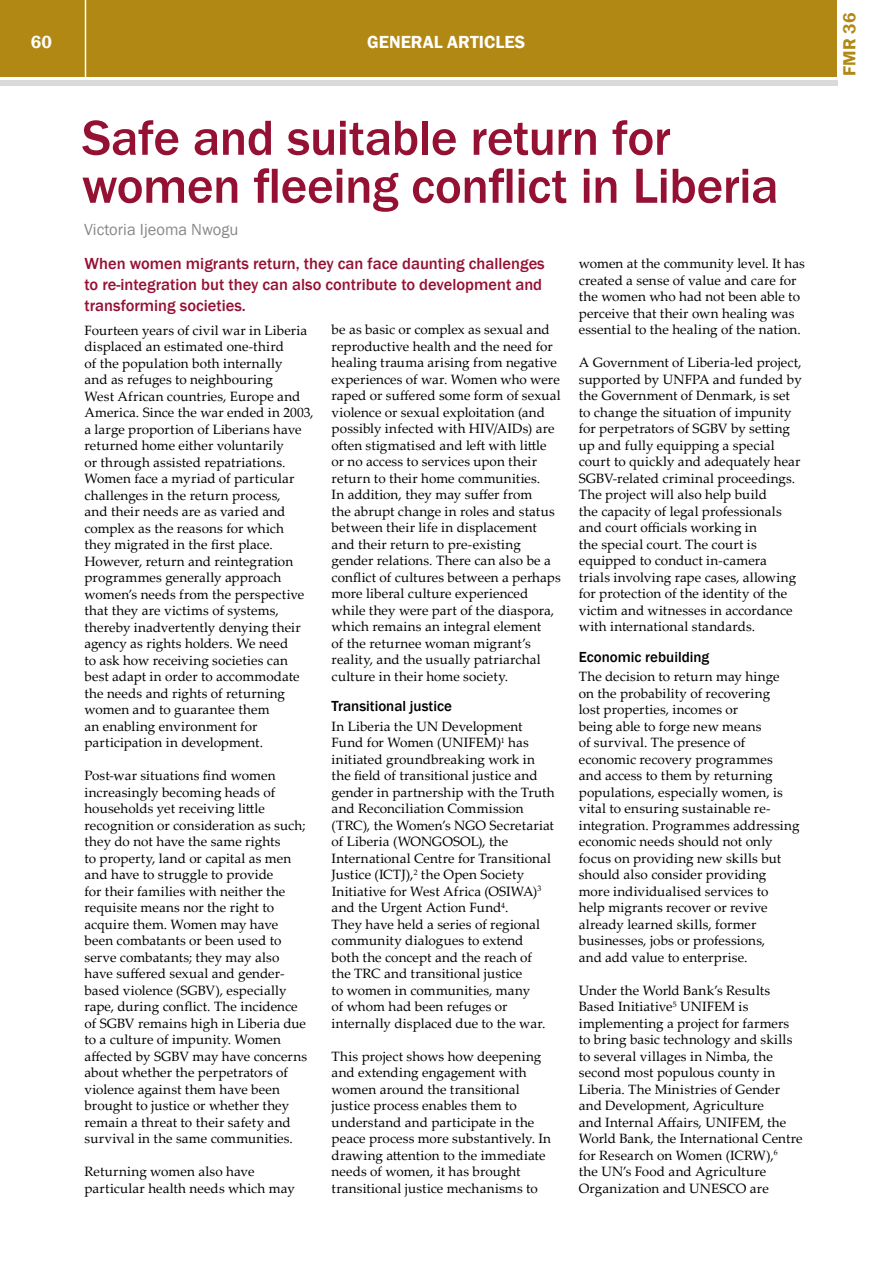
<style>
.page{position:relative;width:893px;height:1263px;background:#fff}
.page>*{position:absolute;margin:0;border:0;box-sizing:border-box;transform-origin:0 0}
.t1{font:500 51px/48px "Franklin Gothic";letter-spacing:-.01em;color:#951134}
.t2{font:600 18px "Franklin Gothic";color:#fff}
.t3{font:600 18px "Franklin Gothic";color:#b18813}
.t4{font:500 16.5px/21px "Franklin Gothic";color:#951134}
.t5{font:16.5px "Franklin Gothic";color:#87888a}
.t6{font:500 15px "Franklin Gothic";color:#000}
.t7{font:13.5px/16.5px "Palatino Linotype";letter-spacing:.005em;color:#000}
</style>
<div class="page">
<div style="left:0;top:0;width:836px;height:77px;background:#b18813"></div>
<div style="left:0;top:80px;width:837px;height:5px;background:#d9dadb"></div>
<hr style="left:85px;top:0;width:1px;height:78px;background:#fff">
<h2 class="t2" style="left:31px;top:31px;width:23px">60</h2>
<h2 class="t2" style="left:367px;top:31px;width:159px">GENERAL ARTICLES</h2>
<h1 class="t1" style="left:82px;top:114px;width:698px">Safe and suitable return for women fleeing conflict in Liberia</h1>
<p class="t5" style="left:84px;top:220px;width:156px">Victoria Ijeoma Nwogu</p>
<p class="t4" style="left:85px;top:253px;width:462px">When women migrants return, they can face daunting challenges to re-integration but they can also contribute to development and transforming societies.</p>
<p class="t7" style="left:85px;top:321px;width:231px">Fourteen years of civil war in Liberia displaced an estimated one-third<br>of the population both internally<br>and as refuges to neighbouring<br>West African countries, Europe and America. Since the war ended in 2003, a large proportion of Liberians have returned home either voluntarily<br>or through assisted repatriations.<br>Women face a myriad of particular challenges in the return process,<br>and their needs are as varied and complex as the reasons for which they migrated in the first place.<br>However, return and reintegration programmes generally approach women’s needs from the perspective that they are victims of systems, thereby inadvertently denying their agency as rights holders. We need<br>to ask how receiving societies can best adapt in order to accommodate the needs and rights of returning women and to guarantee them<br>an enabling environment for participation in development.</p>
<p class="t7" style="left:85px;top:767px;width:224px">Post-war situations find women increasingly becoming heads of households yet receiving little recognition or consideration as such; they do not have the same rights<br>to property, land or capital as men and have to struggle to provide<br>for their families with neither the requisite means nor the right to acquire them. Women may have been combatants or been used to serve combatants; they may also have suffered sexual and gender&shy;based violence (SGBV), especially rape, during conflict. The incidence of SGBV remains high in Liberia due to a culture of impunity. Women affected by SGBV may have concerns about whether the perpetrators of violence against them have been brought to justice or whether they remain a threat to their safety and survival in the same communities.</p>
<p class="t7" style="left:85px;top:1163px;width:212px">Returning women also have particular health needs which may</p>
<p class="t7" style="left:332px;top:321px;width:231px">be as basic or complex as sexual and reproductive health and the need for healing trauma arising from negative experiences of war. Women who were raped or suffered some form of sexual violence or sexual exploitation (and possibly infected with HIV/AIDs) are often stigmatised and left with little or no access to services upon their return to their home communities.<br>In addition, they may suffer from<br>the abrupt change in roles and status between their life in displacement and their return to pre-existing gender relations. There can also be a conflict of cultures between a perhaps more liberal culture experienced while they were part of the diaspora, which remains an integral element<br>of the returnee woman migrant’s reality, and the usually patriarchal culture in their home society.</p>
<p class="t6" style="left:332px;top:697px;width:122px">Transitional justice</p>
<p class="t7" style="left:332px;top:717px;width:225px">In Liberia the UN Development<br>Fund for Women (UNIFEM)<sup>1</sup> has initiated groundbreaking work in the field of transitional justice and gender in partnership with the Truth and Reconciliation Commission (TRC), the Women’s NGO Secretariat of Liberia (WONGOSOL), the<br>International Centre for Transitional<br>Justice (ICTJ),<sup>2</sup> the Open Society<br>Initiative for West Africa (OSIWA)<sup>3 </sup>and the Urgent Action Fund<sup>4</sup>.<br>They have held a series of regional community dialogues to extend<br>both the concept and the reach of<br>the TRC and transitional justice<br>to women in communities, many<br>of whom had been refuges or internally displaced due to the war.</p>
<p class="t7" style="left:332px;top:1047px;width:221px">This project shows how deepening and extending engagement with women around the transitional justice process enables them to understand and participate in the peace process more substantively. In drawing attention to the immediate needs of women, it has brought transitional justice mechanisms to</p>
<p class="t7" style="left:579px;top:255px;width:228px">women at the community level. It has created a sense of value and care for the women who had not been able to perceive that their own healing was essential to the healing of the nation.</p>
<p class="t7" style="left:579px;top:354px;width:225px">A Government of Liberia-led project, supported by UNFPA and funded by the Government of Denmark, is set to change the situation of impunity for perpetrators of SGBV by setting up and fully equipping a special court to quickly and adequately hear SGBV-related criminal proceedings.<br>The project will also help build<br>the capacity of legal professionals and court officials working in<br>the special court. The court is equipped to conduct in-camera<br>trials involving rape cases, allowing for protection of the identity of the victim and witnesses in accordance with international standards.</p>
<p class="t6" style="left:579px;top:647px;width:132px">Economic rebuilding</p>
<p class="t7" style="left:579px;top:668px;width:222px">The decision to return may hinge<br>on the probability of recovering<br>lost properties, incomes or<br>being able to forge new means<br>of survival. The presence of economic recovery programmes<br>and access to them by returning populations, especially women, is vital to ensuring sustainable re&shy;integration. Programmes addressing economic needs should not only focus on providing new skills but should also consider providing more individualised services to<br>help migrants recover or revive already learned skills, former businesses, jobs or professions,<br>and add value to enterprise.</p>
<p class="t7" style="left:579px;top:981px;width:225px">Under the World Bank’s Results<br>Based Initiative<sup>5</sup> UNIFEM is implementing a project for farmers to bring basic technology and skills to several villages in Nimba, the second most populous county in<br>Liberia. The Ministries of Gender and Development, Agriculture<br>and Internal Affairs, UNIFEM, the<br>World Bank, the International Centre for Research on Women (ICRW),<sup>6<br></sup>the UN’s Food and Agriculture<br>Organization and UNESCO are</p>
<h2 class="t3" style="left:838px;top:76px;width:64px;rotate:-90deg">FMR 36</h2>
</div>
